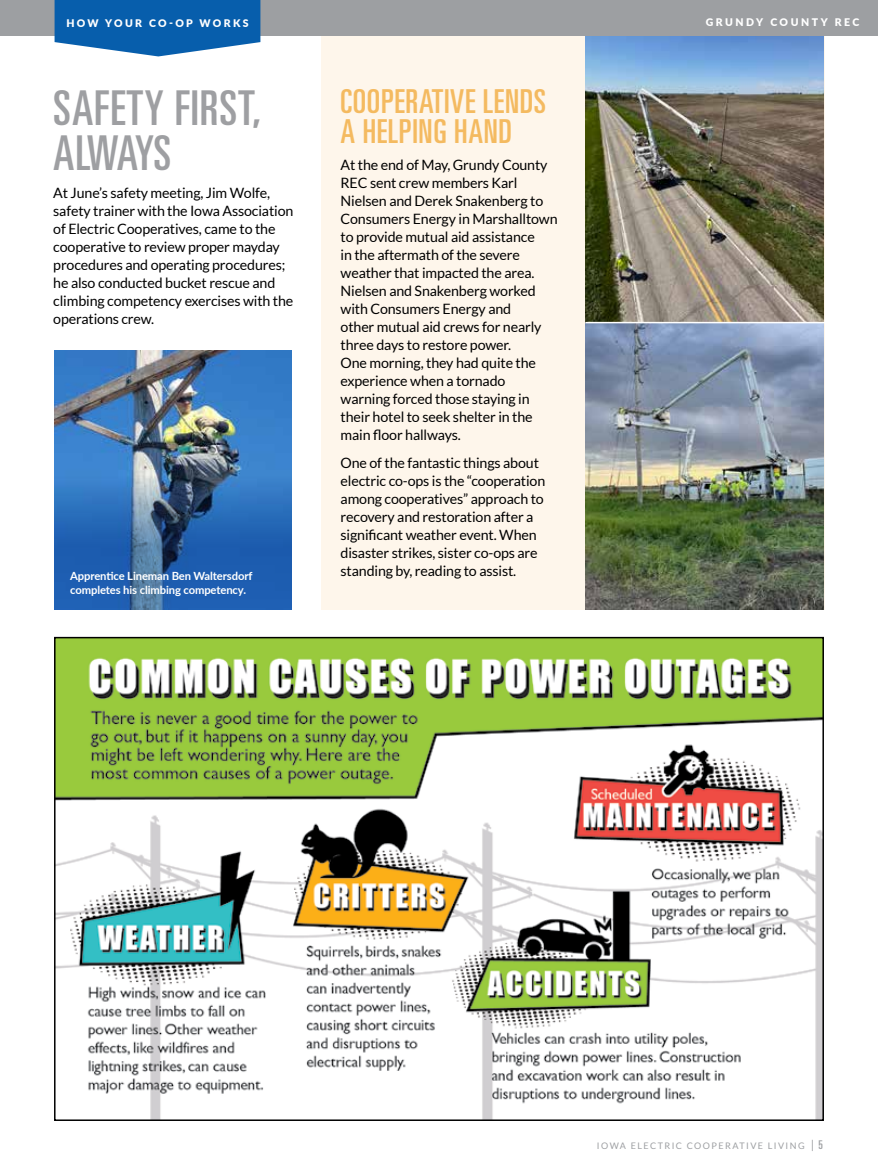
<style>
.page{position:relative;width:878px;height:1175px;background:#fff}
.page>*{position:absolute;margin:0;border:0;box-sizing:border-box;transform-origin:0 0}
.t1{font:ultra-condensed 48px/45px "Univers";letter-spacing:.02em;color:#9e9fa2}
.t2{font:ultra-condensed 33px/30px "Univers";letter-spacing:.02em;color:#f4ba60}
.t3{font:14.25px/18px "Lato";letter-spacing:-.01em;color:#000}
.t4{font:700 11.25px/13.5px "Lato";letter-spacing:-.01em;color:#fff}
.t5{font:900 10.5px "Lato";letter-spacing:.22em;color:#fff}
.t6{font:900 10.5px "Lato";letter-spacing:.24em;color:#fff}
.t7{font:9px "Lato";letter-spacing:.16em;color:#9d9fa2}
.s1{font-size:12px}
.s2{font-family:"Univers";font-stretch:ultra-condensed;font-size:12px}
</style>
<div class="page">
<div style="left:320px;top:27px;width:504px;height:583px;background:#fef6eb"></div>
<img style="left:585px;top:35px;width:239px;height:575px">
<img style="left:54px;top:350px;width:237px;height:120px">
<div style="left:0;top:0;width:878px;height:35px;background:#9d9fa2"></div>
<svg style="left:55px;top:0;width:205px;height:56px;background:#2471b5"></svg>
<img style="left:57px;top:640px;width:764px;height:477px">
<div style="left:54px;top:637px;width:770px;height:483px;border:2px solid #000"></div>
<hr style="left:585px;top:322px;width:245px;height:1px;background:#fff">
<svg style="left:54px;top:470px;width:237px;height:140px;background:#2e67aa"></svg>
<p class="t5" style="left:66px;top:15px;width:184px">HOW YOUR CO-OP WORKS</p>
<p class="t6" style="left:705px;top:15px;width:155px">GRUNDY COUNTY REC</p>
<h1 class="t1" style="left:53px;top:85px;width:209px">SAFETY FIRST,<br>ALWAYS</h1>
<p class="t3" style="left:53px;top:183px;width:242px">At June’s safety meeting, Jim Wolfe, safety trainer with the Iowa Association of Electric Cooperatives, came to the cooperative to review proper mayday procedures and operating procedures; he also conducted bucket rescue and climbing competency exercises with the operations crew.</p>
<p class="t4" style="left:70px;top:569px;width:184px">Apprentice Lineman Ben Waltersdorf completes his climbing competency.</p>
<h2 class="t2" style="left:340px;top:86px;width:207px">COOPERATIVE LENDS<br>A HELPING HAND</h2>
<p class="t3" style="left:340px;top:156px;width:218px">At the end of May, Grundy County<br>REC sent crew members Karl<br>Nielsen and Derek Snakenberg to<br>Consumers Energy in Marshalltown to provide mutual aid assistance<br>in the aftermath of the severe weather that impacted the area.<br>Nielsen and Snakenberg worked with Consumers Energy and<br>other mutual aid crews for nearly three days to restore power.<br>One morning, they had quite the experience when a tornado warning forced those staying in their hotel to seek shelter in the main floor hallways.</p>
<p class="t3" style="left:340px;top:453px;width:206px">One of the fantastic things about electric co-ops is the “cooperation among cooperatives” approach to recovery and restoration after a significant weather event. When disaster strikes, sister co-ops are standing by, reading to assist.</p>
<p class="t7" style="left:597px;top:1141px;width:227px">IOWA ELECTRIC COOPERATIVE LIVING <span class="s1">|</span> <span class="s2">5</span></p>
</div>
